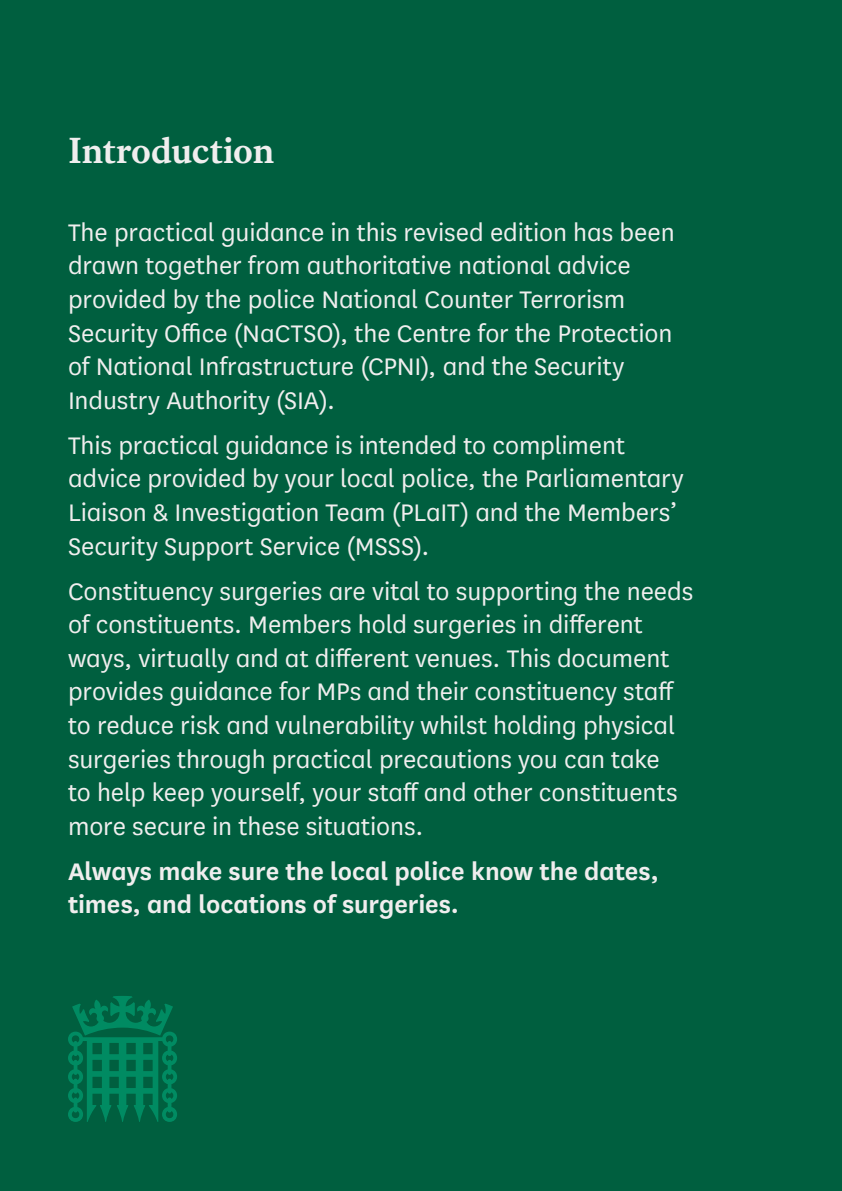
<style>
.page{position:relative;width:842px;height:1191px;background:#005f3f}
.page>*{position:absolute;margin:0;border:0;box-sizing:border-box;transform-origin:0 0}
.HoC_Ganymede___Doc_T{font:600 36px "Parliament";letter-spacing:-.005em;color:#f0eeee}
.t1{font:28px/33.6px "National LFSN Book";letter-spacing:-.005em;color:#f0eeee}
.t2{font:28px/33.6px "National LFSN Semibold";letter-spacing:-.005em;color:#f0eeee}
</style>
<div class="page">
<svg style="left:68px;top:996px;width:109px;height:126px"></svg>
<p class="HoC_Ganymede___Doc_T" style="left:68px;top:128px;width:208px">Introduction</p>
<p class="t1" style="left:68px;top:214px;width:608px">The practical guidance in this revised edition has been drawn together from authoritative national advice provided by the police National Counter Terrorism Security Office (NaCTSO), the Centre for the Protection of National Infrastructure (CPNI), and the Security Industry Authority (SIA).</p>
<p class="t1" style="left:68px;top:427px;width:617px">This practical guidance is intended to compliment advice provided by your local police, the Parliamentary Liaison &amp; Investigation Team (PLaIT) and the Members’ Security Support Service (MSSS).</p>
<p class="t1" style="left:68px;top:573px;width:627px">Constituency surgeries are vital to supporting the needs of constituents. Members hold surgeries in different ways, virtually and at different venues. This document provides guidance for MPs and their constituency staff to reduce risk and vulnerability whilst holding physical surgeries through practical precautions you can take<br>to help keep yourself, your staff and other constituents more secure in these situations.</p>
<p class="t2" style="left:68px;top:852px;width:592px">Always make sure the local police know the dates, times, and locations of surgeries.</p>
</div>
